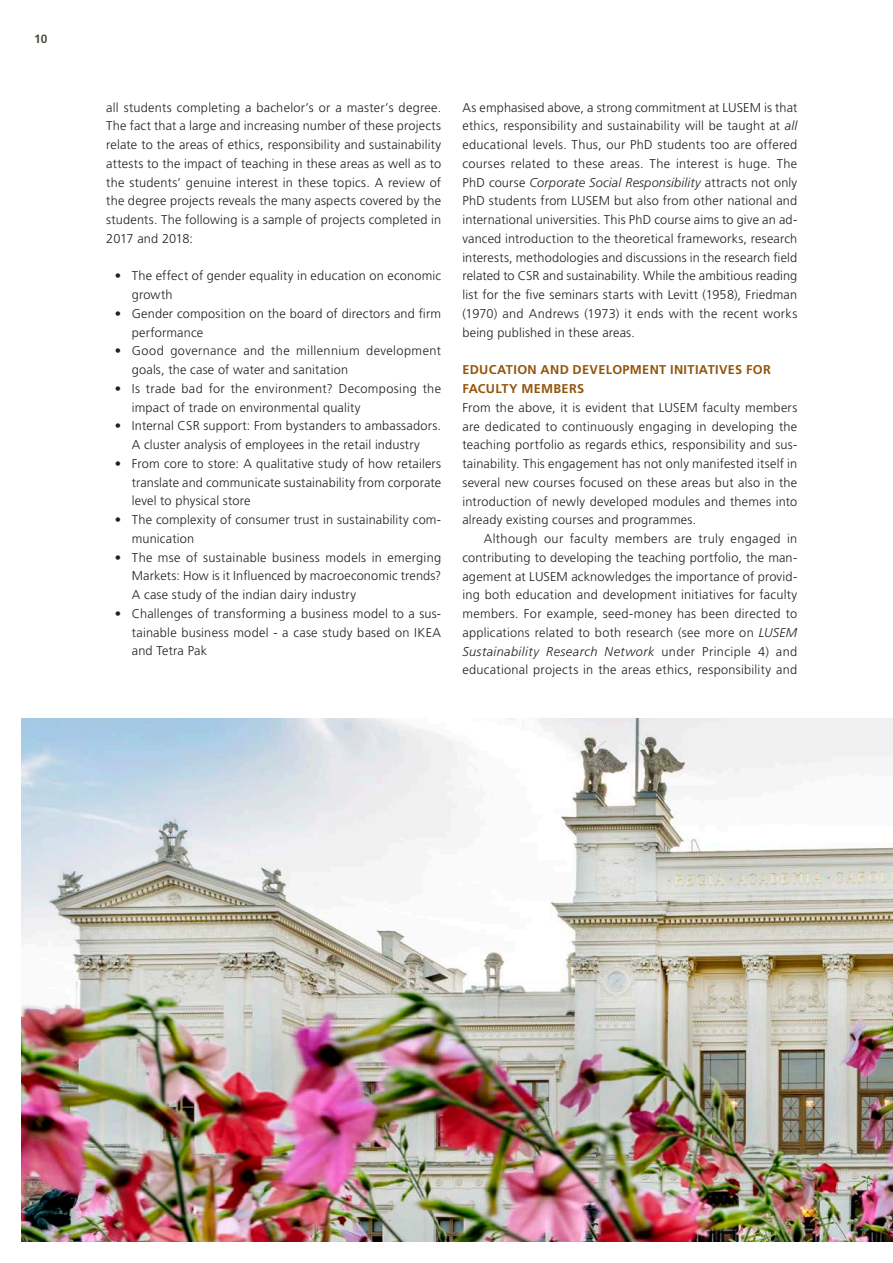
<style>
.page{position:relative;width:893px;height:1263px;background:#fff}
.page>*{position:absolute;margin:0;border:0;box-sizing:border-box;transform-origin:0 0}
.t1{font:300 12.75px/18.8px "Frutiger LT Std";letter-spacing:.015em;color:#231f20;text-align:justify}
.t2{font:700 12.75px/18.8px "Frutiger LT Std";letter-spacing:.025em;color:#94550c}
.t3{font:700 12px "Frutiger LT Std";color:#4c4b43}
.s1{font-style:italic}
</style>
<div class="page">
<img style="left:21px;top:719px;width:872px;height:523px">
<p class="t3" style="left:34px;top:32px;width:15px">10</p>
<p class="t1" style="left:106px;top:98px;width:336px">all students completing a bachelor’s or a master’s degree.<br>The fact that a large and increasing number of these projects relate to the areas of ethics, responsibility and sustainability attests to the impact of teaching in these areas as well as to the students’ genuine interest in these topics. A review of the degree projects reveals the many aspects covered by the students. The following is a sample of projects completed in 2017 and 2018:</p>
<p class="t1" style="left:132px;top:267px;width:311px;text-indent:-17px">• The effect of gender equality in education on economic growth</p>
<p class="t1" style="left:132px;top:304px;width:311px;text-indent:-17px">• Gender composition on the board of directors and firm performance</p>
<p class="t1" style="left:132px;top:342px;width:311px;text-indent:-17px">• Good governance and the millennium development goals, the case of water and sanitation</p>
<p class="t1" style="left:132px;top:379px;width:311px;text-indent:-17px">• Is trade bad for the environment? Decomposing the impact of trade on environmental quality</p>
<p class="t1" style="left:115px;top:417px;width:328px;text-align:center">• Internal CSR support: From bystanders to ambassadors.<br>A cluster analysis of employees in the retail industry</p>
<p class="t1" style="left:132px;top:454px;width:311px;text-indent:-17px">• From core to store: A qualitative study of how retailers translate and communicate sustainability from corporate level to physical store</p>
<p class="t1" style="left:132px;top:511px;width:311px;text-indent:-17px">• The complexity of consumer trust in sustainability com&shy;munication</p>
<p class="t1" style="left:132px;top:548px;width:311px;text-indent:-17px">• The mse of sustainable business models in emerging Markets: How is it Influenced by macroeconomic trends?<br>A case study of the indian dairy industry</p>
<p class="t1" style="left:132px;top:604px;width:311px;text-indent:-17px">• Challenges of transforming a business model to a sus&shy;tainable business model - a case study based on IKEA and Tetra Pak</p>
<p class="t1" style="left:462px;top:98px;width:336px">As emphasised above, a strong commitment at LUSEM is that ethics, responsibility and sustainability will be taught at <span class="s1">all </span>educational levels. Thus, our PhD students too are offered courses related to these areas. The interest is huge. The PhD course <span class="s1">Corporate Social Responsibility</span> attracts not only PhD students from LUSEM but also from other national and international universities. This PhD course aims to give an ad&shy;vanced introduction to the theoretical frameworks, research interests, methodologies and discussions in the research field related to CSR and sustainability. While the ambitious reading list for the five seminars starts with Levitt (1958), Friedman (1970) and Andrews (1973) it ends with the recent works being published in these areas.</p>
<p class="t2" style="left:462px;top:360px;width:310px">EDUCATION AND DEVELOPMENT INITIATIVES FOR<br>FACULTY MEMBERS</p>
<p class="t1" style="left:462px;top:398px;width:336px">From the above, it is evident that LUSEM faculty members are dedicated to continuously engaging in developing the teaching portfolio as regards ethics, responsibility and sus&shy;tainability. This engagement has not only manifested itself in several new courses focused on these areas but also in the introduction of newly developed modules and themes into already existing courses and programmes.</p>
<p class="t1" style="left:462px;top:529px;width:336px;text-indent:21px">Although our faculty members are truly engaged in contributing to developing the teaching portfolio, the man&shy;agement at LUSEM acknowledges the importance of provid&shy;ing both education and development initiatives for faculty members. For example, seed-money has been directed to applications related to both research (see more on <span class="s1">LUSEM Sustainability Research Network</span> under Principle 4) and educational projects in the areas ethics, responsibility and</p>
</div>
